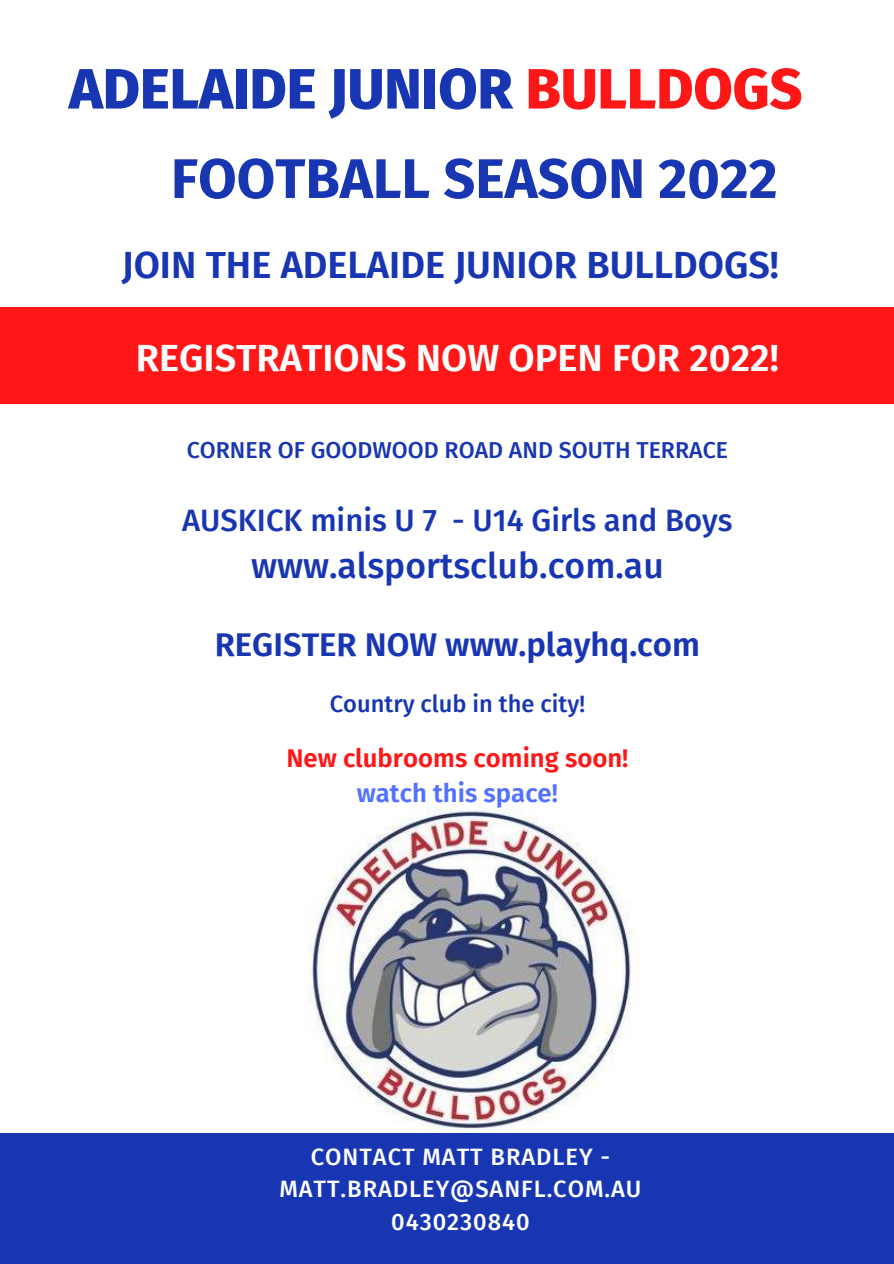
<style>
.page{position:relative;width:894px;height:1264px;background:#fff}
.page>*{position:absolute;margin:0;border:0;box-sizing:border-box;transform-origin:0 0}
.t1{font:800 56.7px "Fira Sans";color:#1836b2}
.t2{font:700 55.8px "Fira Sans";color:#1836b2}
.t3{font:600 37.95px "Fira Sans";color:#1836b2}
.t4{font:600 37.95px "Fira Sans";color:#fff}
.t5{font:500 35.4px "Fira Sans";color:#1836b2}
.t6{font:600 32.85px "Fira Sans";color:#1836b2}
.t7{font:500 30.9px "Fira Sans";color:#1836b2}
.t8{font:600 25.65px "Fira Sans";color:#ff1616}
.t9{font:600 25.65px "Fira Sans";color:#5271ff}
.t10{font:500 23.7px/32.5px "Fira Sans";letter-spacing:.04em;color:#fff;text-align:center}
.t11{font:500 23.7px "Fira Sans";color:#1836b2}
.t12{font:500 23.1px "Fira Sans";color:#1836b2}
.s1{color:#ff1616}
</style>
<div class="page">
<div style="left:0;top:1133px;width:893px;height:130px;background:#1836b2"></div>
<img style="left:308px;top:807px;width:323px;height:325px">
<div style="left:0;top:307px;width:893px;height:97px;background:#ff1616"></div>
<p class="t1" style="left:69px;top:55px;width:734px">ADELAIDE JUNIOR <span class="s1">BULLDOGS</span></p>
<p class="t2" style="left:171px;top:146px;width:608px">FOOTBALL SEASON 2022</p>
<p class="t3" style="left:122px;top:242px;width:658px">JOIN THE ADELAIDE JUNIOR BULLDOGS!</p>
<p class="t4" style="left:136px;top:335px;width:644px">REGISTRATIONS NOW OPEN FOR 2022!</p>
<p class="t12" style="left:187px;top:436px;width:542px">CORNER OF GOODWOOD ROAD AND SOUTH TERRACE</p>
<p class="t7" style="left:182px;top:502px;width:552px">AUSKICK minis U 7 - U14 Girls and Boys</p>
<p class="t5" style="left:251px;top:544px;width:414px">www.alsportsclub.com.au</p>
<p class="t6" style="left:215px;top:625px;width:486px">REGISTER NOW www.playhq.com</p>
<p class="t11" style="left:330px;top:689px;width:257px">Country club in the city!</p>
<p class="t8" style="left:286px;top:743px;width:343px">New clubrooms coming soon!</p>
<p class="t9" style="left:357px;top:777px;width:202px">watch this space!</p>
<p class="t10" style="left:279px;top:1140px;width:363px">CONTACT MATT BRADLEY -<br>MATT.BRADLEY@SANFL.COM.AU</p>
<p class="t10" style="left:391px;top:1205px;width:140px">0430230840</p>
</div>
